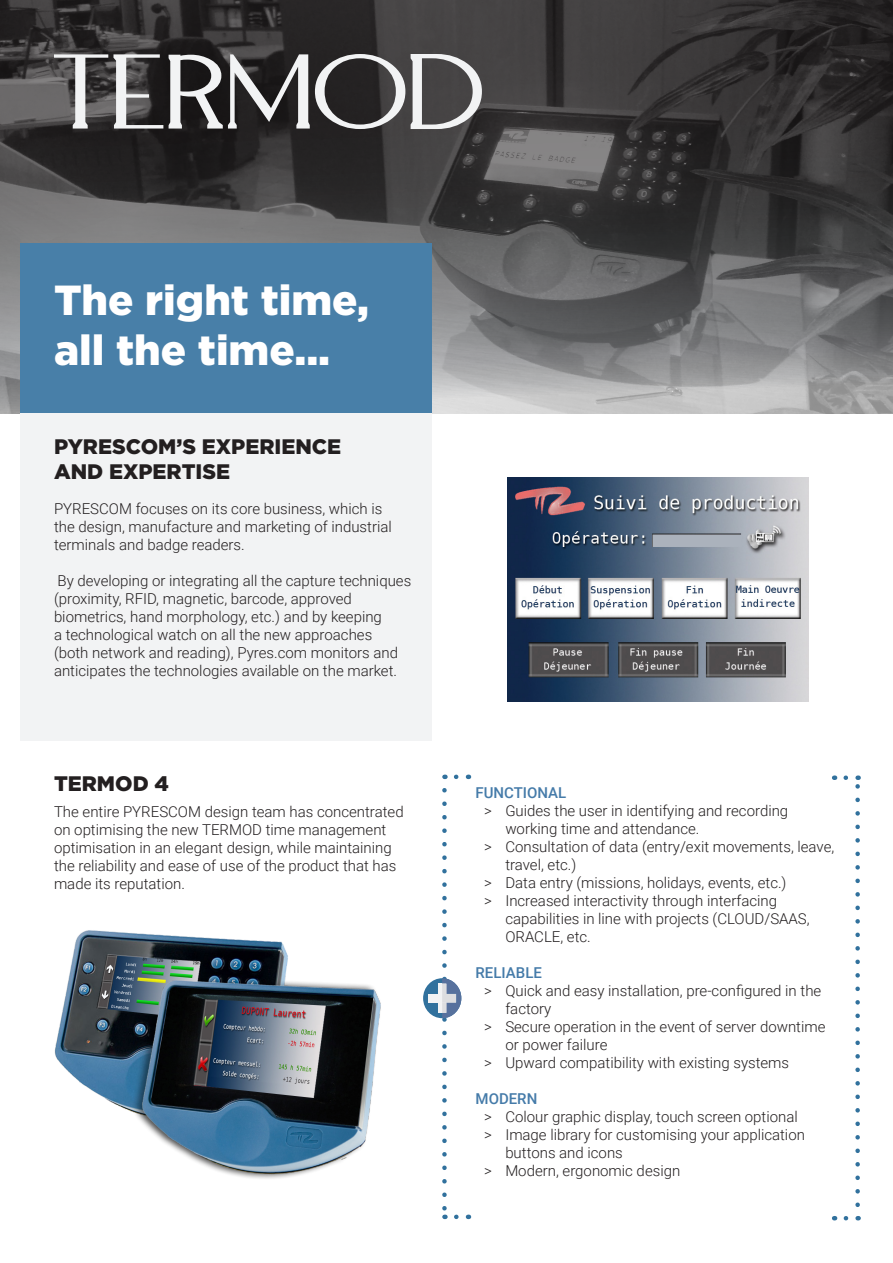
<style>
.page{position:relative;width:893px;height:1263px;background:#fff}
.page>*{position:absolute;margin:0;border:0;box-sizing:border-box;transform-origin:0 0}
.t1{font:900 42px/50.4px "Gotham";color:#fff}
.t2{font:900 21px "Gotham";color:#231f20}
.t3{font:300 15px/18px "Roboto";color:#231f20}
.t4{font:500 15px "Roboto";color:#457ba9}
</style>
<div class="page">
<svg style="left:0;top:0;width:893px;height:413px;background:#525151"></svg>
<div style="left:20px;top:243px;width:411px;height:170px;background:#487fa8"></div>
<div style="left:20px;top:413px;width:411px;height:328px;background:#f2f3f4"></div>
<img style="left:54px;top:930px;width:327px;height:249px">
<svg style="left:54px;top:54px;width:109px;height:75px"></svg>
<svg style="left:169px;top:54px;width:236px;height:75px"></svg>
<svg style="left:411px;top:54px;width:71px;height:75px"></svg>
<svg style="left:444px;top:775px;width:12px;height:4px"></svg>
<svg style="left:855px;top:775px;width:5px;height:430px"></svg>
<svg style="left:834px;top:775px;width:12px;height:5px"></svg>
<div style="left:423px;top:978px;width:38px;height:40px;background:#31719d;border-radius:50%"></div>
<div style="left:438px;top:984px;width:8px;height:29px;background:#f2f3f4"></div>
<div style="left:428px;top:994px;width:28px;height:8px;background:#f2f3f4"></div>
<svg style="left:442px;top:790px;width:20px;height:429px"></svg>
<img style="left:507px;top:478px;width:301px;height:224px">
<p class="t1" style="left:54px;top:274px;width:317px">The right time, all the time...</p>
<p class="t2" style="left:54px;top:432px;width:289px">PYRESCOM’S EXPERIENCE</p>
<p class="t2" style="left:54px;top:457px;width:178px">AND EXPERTISE</p>
<p class="t3" style="left:54px;top:500px;width:339px">PYRESCOM focuses on its core business, which is the design, manufacture and marketing of industrial terminals and badge readers.</p>
<p class="t3" style="left:54px;top:572px;width:359px">By developing or integrating all the capture techniques (proximity, RFID, magnetic, barcode, approved biometrics, hand morphology, etc.) and by keeping<br>a technological watch on all the new approaches<br>(both network and reading), Pyres.com monitors and anticipates the technologies available on the market.</p>
<p class="t2" style="left:54px;top:769px;width:117px">TERMOD 4</p>
<p class="t3" style="left:54px;top:802px;width:351px">The entire PYRESCOM design team has concentrated on optimising the new TERMOD time management optimisation in an elegant design, while maintaining the reliability and ease of use of the product that has made its reputation.</p>
<p class="t4" style="left:476px;top:782px;width:92px">FUNCTIONAL</p>
<p class="t3" style="left:505px;top:801px;width:284px;text-indent:-21px">&gt; Guides the user in identifying and recording working time and attendance.</p>
<p class="t3" style="left:505px;top:837px;width:330px;text-indent:-21px">&gt; Consultation of data (entry/exit movements, leave, travel, etc.)</p>
<p class="t3" style="left:484px;top:873px;width:304px">&gt; Data entry (missions, holidays, events, etc.)</p>
<p class="t3" style="left:505px;top:891px;width:306px;text-indent:-21px">&gt; Increased interactivity through interfacing capabilities in line with projects (CLOUD/SAAS,<br>ORACLE, etc.</p>
<p class="t4" style="left:476px;top:962px;width:68px">RELIABLE</p>
<p class="t3" style="left:505px;top:981px;width:317px;text-indent:-21px">&gt; Quick and easy installation, pre-configured in the factory</p>
<p class="t3" style="left:505px;top:1017px;width:322px;text-indent:-21px">&gt; Secure operation in the event of server downtime or power failure</p>
<p class="t3" style="left:484px;top:1053px;width:307px">&gt; Upward compatibility with existing systems</p>
<p class="t4" style="left:476px;top:1088px;width:63px">MODERN</p>
<p class="t3" style="left:484px;top:1107px;width:315px">&gt; Colour graphic display, touch screen optional</p>
<p class="t3" style="left:505px;top:1125px;width:301px;text-indent:-21px">&gt; Image library for customising your application buttons and icons</p>
<p class="t3" style="left:484px;top:1161px;width:198px">&gt; Modern, ergonomic design</p>
</div>
